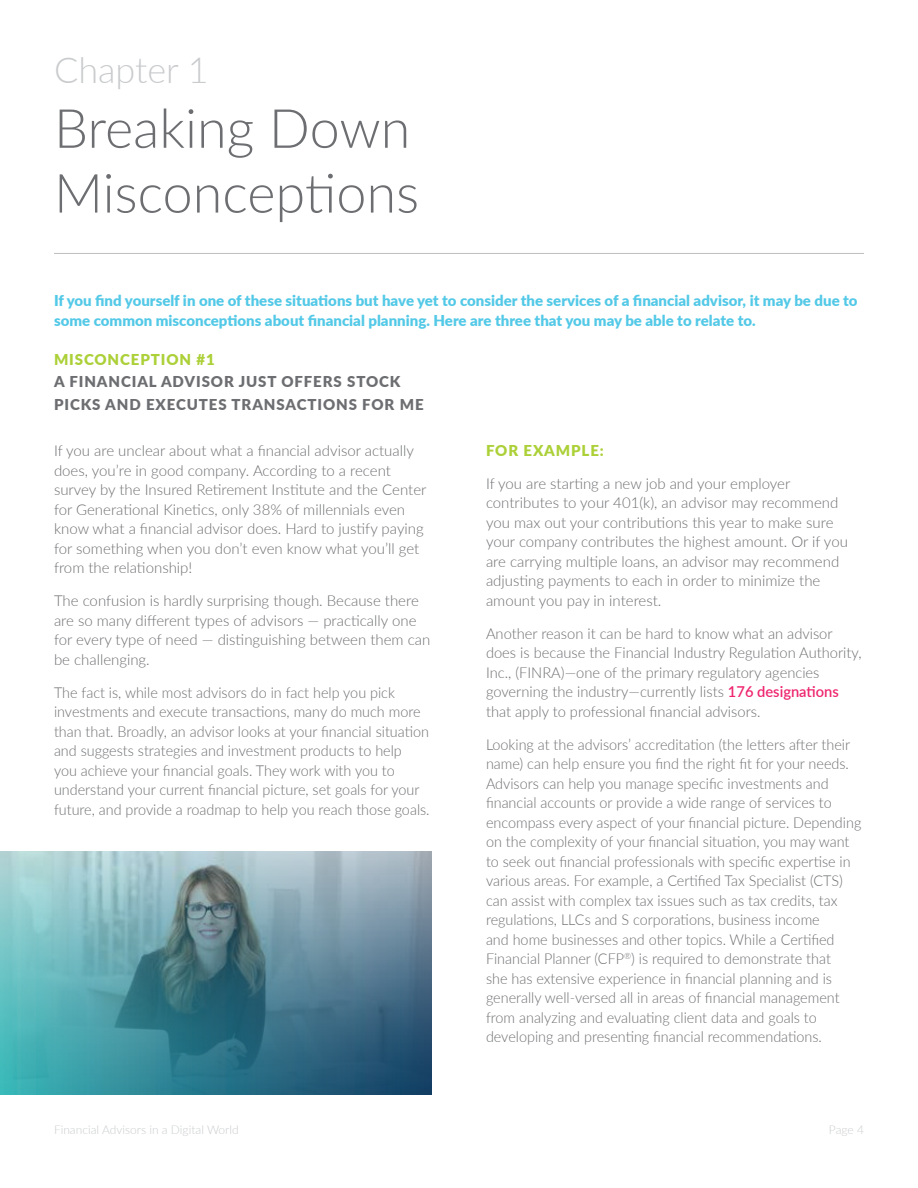
<style>
.page{position:relative;width:918px;height:1188px;background:#fff}
.page>*{position:absolute;margin:0;border:0;box-sizing:border-box;transform-origin:0 0}
.t1{font:300 54px/64.8px "Lato";color:#6d6e71}
.t2{font:300 36px "Lato";color:#c9cbcd}
.t3{font:300 15px/19.5px "Lato";color:#6d6e71;scale:.96 1}
.t4{font:300 15px/19.5px "Lato";color:#6d6e71}
.t5{font:900 15px/19.5px "Lato";color:#53c9e7}
.t6{font:900 15px/22.5px "Lato";letter-spacing:.06em;color:#6d6e71}
.t7{font:900 15px "Lato";letter-spacing:.06em;color:#acd038}
.t8{font:300 12px "Lato";color:#c9cbcd}
.s1{font-weight:600;color:#ee256e}
</style>
<div class="page">
<img style="left:0;top:851px;width:432px;height:243px">
<hr style="left:54px;top:253px;width:810px;height:1px;background:#bcbec0">
<h2 class="t2" style="left:54px;top:45px;width:156px">Chapter 1</h2>
<h1 class="t1" style="left:54px;top:94px;width:367px">Breaking Down<br>Misconceptions</h1>
<p class="t5" style="left:54px;top:291px;width:805px">If you find yourself in one of these situations but have yet to consider the services of a financial advisor, it may be due to some common misconceptions about financial planning. Here are three that you may be able to relate to.</p>
<p class="t7" style="left:54px;top:348px;width:162px">MISCONCEPTION #1</p>
<p class="t6" style="left:54px;top:370px;width:371px">A FINANCIAL ADVISOR JUST OFFERS STOCK<br>PICKS AND EXECUTES TRANSACTIONS FOR ME</p>
<p class="t4" style="left:54px;top:441px;width:374px">If you are unclear about what a financial advisor actually does, you’re in good company. According to a recent survey by the Insured Retirement Institute and the Center for Generational Kinetics, only 38% of millennials even know what a financial advisor does. Hard to justify paying for something when you don’t even know what you’ll get from the relationship!</p>
<p class="t4" style="left:54px;top:591px;width:378px">The confusion is hardly surprising though. Because there are so many different types of advisors — practically one for every type of need — distinguishing between them can be challenging.</p>
<p class="t3" style="left:54px;top:682px;width:393px">The fact is, while most advisors do in fact help you pick investments and execute transactions, many do much more than that. Broadly, an advisor looks at your financial situation and suggests strategies and investment products to help<br>you achieve your financial goals. They work with you to understand your current financial picture, set goals for your future, and provide a roadmap to help you reach those goals.</p>
<p class="t7" style="left:486px;top:439px;width:119px">FOR EXAMPLE:</p>
<p class="t4" style="left:486px;top:473px;width:363px">If you are starting a new job and your employer contributes to your 401(k), an advisor may recommend you max out your contributions this year to make sure your company contributes the highest amount. Or if you are carrying multiple loans, an advisor may recommend adjusting payments to each in order to minimize the amount you pay in interest.</p>
<p class="t4" style="left:486px;top:623px;width:377px">Another reason it can be hard to know what an advisor does is because the Financial Industry Regulation Authority, Inc., (FINRA)—one of the primary regulatory agencies governing the industry—currently lists <span class="s1">176 designations </span>that apply to professional financial advisors.</p>
<p class="t3" style="left:486px;top:734px;width:393px">Looking at the advisors’ accreditation (the letters after their name) can help ensure you find the right fit for your needs.<br>Advisors can help you manage specific investments and financial accounts or provide a wide range of services to encompass every aspect of your financial picture. Depending on the complexity of your financial situation, you may want to seek out financial professionals with specific expertise in various areas. For example, a Certified Tax Specialist (CTS) can assist with complex tax issues such as tax credits, tax regulations, LLCs and S corporations, business income<br>and home businesses and other topics. While a Certified Financial Planner (CFP<sup>®</sup>) is required to demonstrate that<br>she has extensive experience in financial planning and is generally well-versed all in areas of financial management from analyzing and evaluating client data and goals to developing and presenting financial recommendations.</p>
<p class="t8" style="left:54px;top:1121px;width:186px">Financial Advisors in a Digital World</p>
<p class="t8" style="left:829px;top:1121px;width:37px">Page 4</p>
</div>
